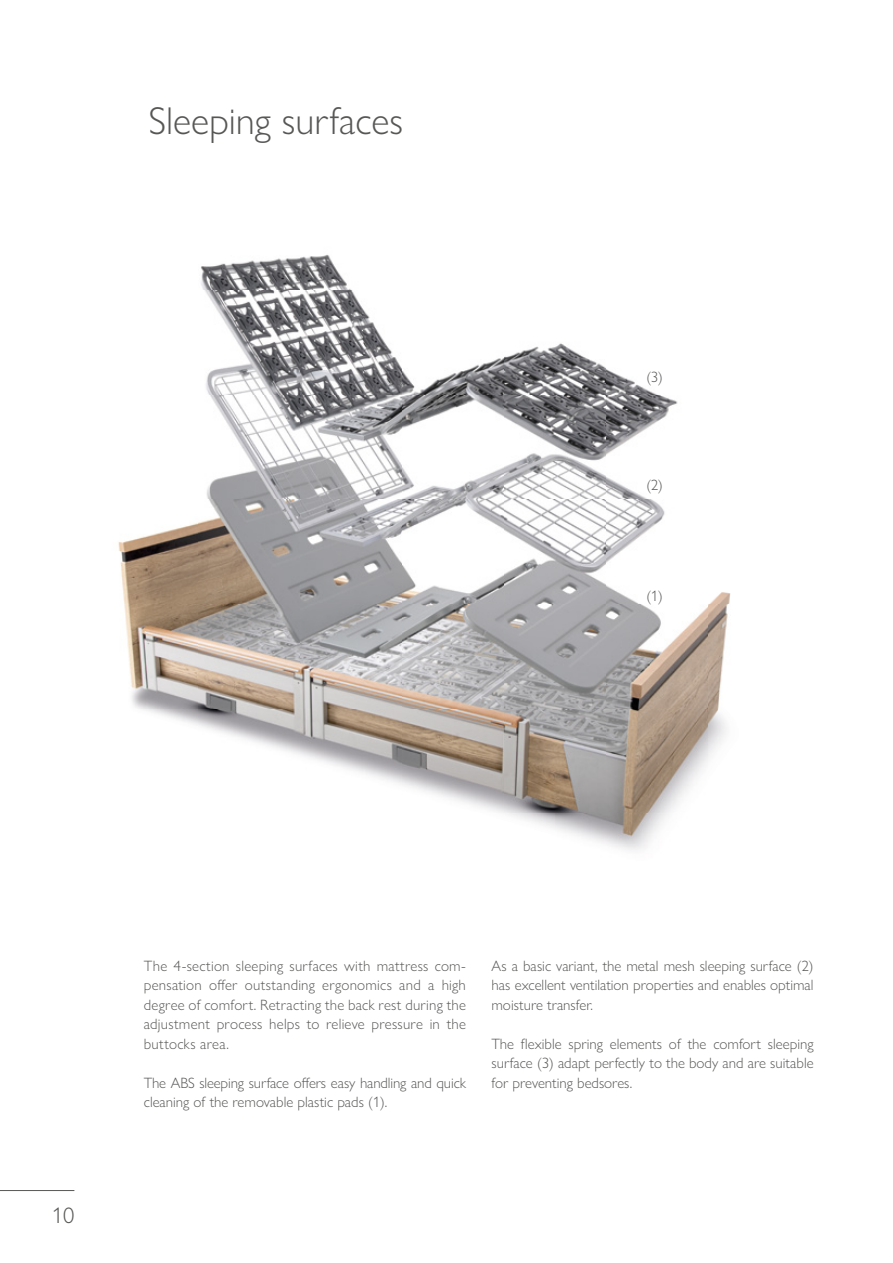
<style>
.page{position:relative;width:893px;height:1263px;background:#fff}
.page>*{position:absolute;margin:0;border:0;box-sizing:border-box;transform-origin:0 0}
.t1{font:300 39px "Gill Sans Nova";color:#575756}
.t2{font:300 22.5px "Gill Sans Nova";color:#575756}
.t3{font:300 15px/19.5px "Gill Sans Nova";color:#575756;text-align:justify}
</style>
<div class="page">
<img style="left:118px;top:255px;width:613px;height:595px">
<hr style="left:0;top:1190px;width:74px;height:1px;background:#575756">
<h1 class="t1" style="left:149px;top:97px;width:256px">Sleeping surfaces</h1>
<p class="t3" style="left:646px;top:367px;width:18px">(3)</p>
<p class="t3" style="left:646px;top:475px;width:18px">(2)</p>
<p class="t3" style="left:646px;top:586px;width:18px">(1)</p>
<h2 class="t2" style="left:52px;top:1201px;width:24px">10</h2>
<p class="t3" style="left:144px;top:956px;width:324px">The 4-section sleeping surfaces with mattress com&shy;pensation offer outstanding ergonomics and a high degree of comfort. Retracting the back rest during the adjustment process helps to relieve pressure in the buttocks area.</p>
<p class="t3" style="left:144px;top:1073px;width:324px">The ABS sleeping surface offers easy handling and quick cleaning of the removable plastic pads (1).</p>
<p class="t3" style="left:491px;top:956px;width:324px">As a basic variant, the metal mesh sleeping surface (2) has excellent ventilation properties and enables optimal moisture transfer.</p>
<p class="t3" style="left:491px;top:1034px;width:324px">The flexible spring elements of the comfort sleeping surface (3) adapt perfectly to the body and are suitable for preventing bedsores.</p>
</div>
